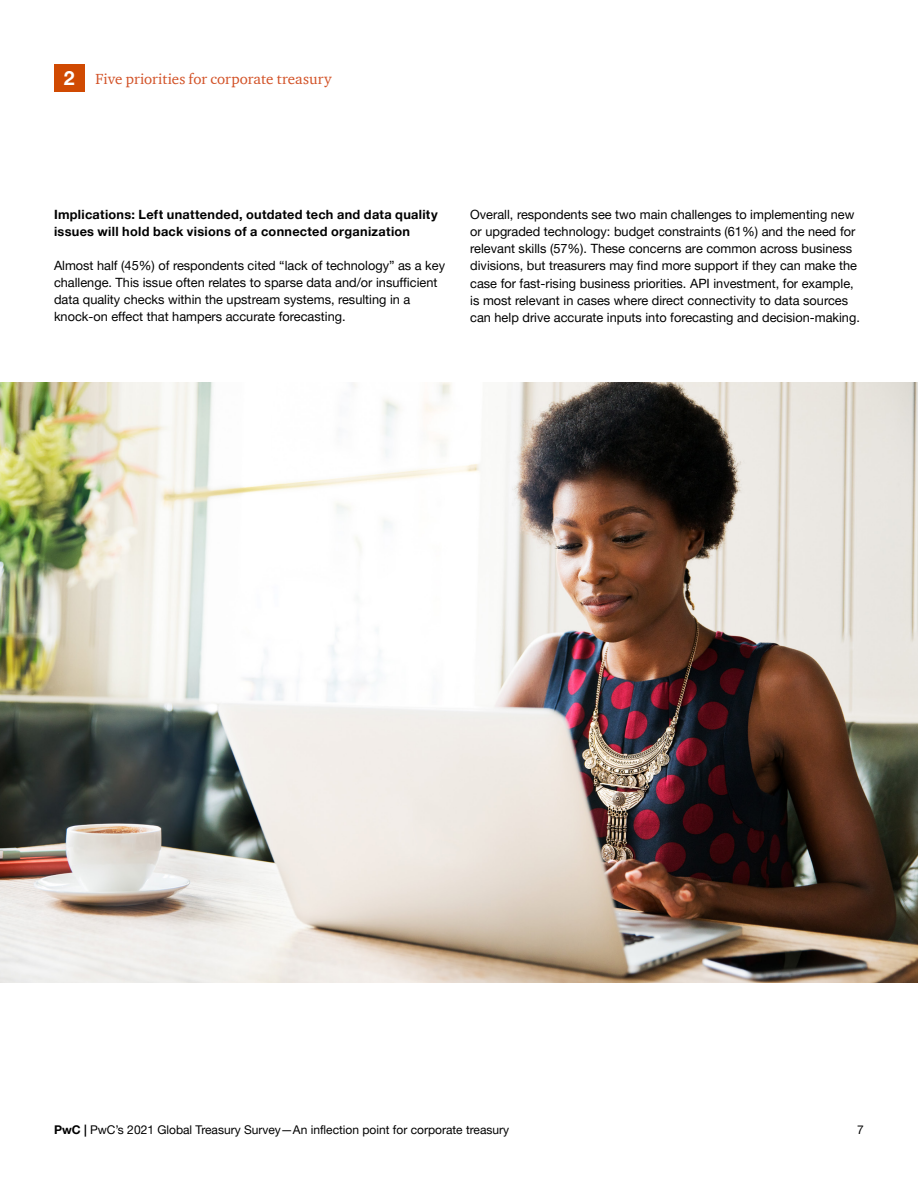
<style>
.page{position:relative;width:918px;height:1188px;background:#fff}
.page>*{position:absolute;margin:0;border:0;box-sizing:border-box;transform-origin:0 0}
.Body___Section_Head{font:700 19.5px "Helvetica Neue LT Pro";color:#fff}
.Body___Section_Head-2{font:15px "ITC Charter Com";color:#d25126}
.Body___Section_Head-3{font:12.75px/17.2px "Helvetica Neue LT Pro";color:#000}
.Body___Section_Head-4{font:700 12.75px/17.2px "Helvetica Neue LT Pro";letter-spacing:.02em;color:#000}
.t1{font:12px "Helvetica Neue LT Pro";color:#000}
.s1{font-weight:700}
</style>
<div class="page">
<div style="left:54px;top:64px;width:30px;height:28px;background:#d04a02"></div>
<img style="left:0;top:383px;width:918px;height:600px">
<p class="Body___Section_Head" style="left:64px;top:66px;width:12px">2</p>
<p class="Body___Section_Head-2" style="left:96px;top:70px;width:238px">Five priorities for corporate treasury</p>
<p class="Body___Section_Head-4" style="left:54px;top:205px;width:385px">Implications: Left unattended, outdated tech and data quality issues will hold back visions of a connected organization</p>
<p class="Body___Section_Head-3" style="left:54px;top:256px;width:393px">Almost half (45%) of respondents cited “lack of technology” as a key challenge. This issue often relates to sparse data and/or insufficient data quality checks within the upstream systems, resulting in a knock-on effect that hampers accurate forecasting.</p>
<p class="Body___Section_Head-3" style="left:470px;top:205px;width:391px">Overall, respondents see two main challenges to implementing new or upgraded technology: budget constraints (61%) and the need for relevant skills (57%). These concerns are common across business divisions, but treasurers may find more support if they can make the case for fast-rising business priorities. API investment, for example, is most relevant in cases where direct connectivity to data sources can help drive accurate inputs into forecasting and decision-making.</p>
<p class="t1" style="left:54px;top:1122px;width:457px"><span class="s1">PwC |</span> PwC’s 2021 Global Treasury Survey—An inflection point for corporate treasury</p>
<p class="t1" style="left:857px;top:1122px;width:8px">7</p>
</div>
